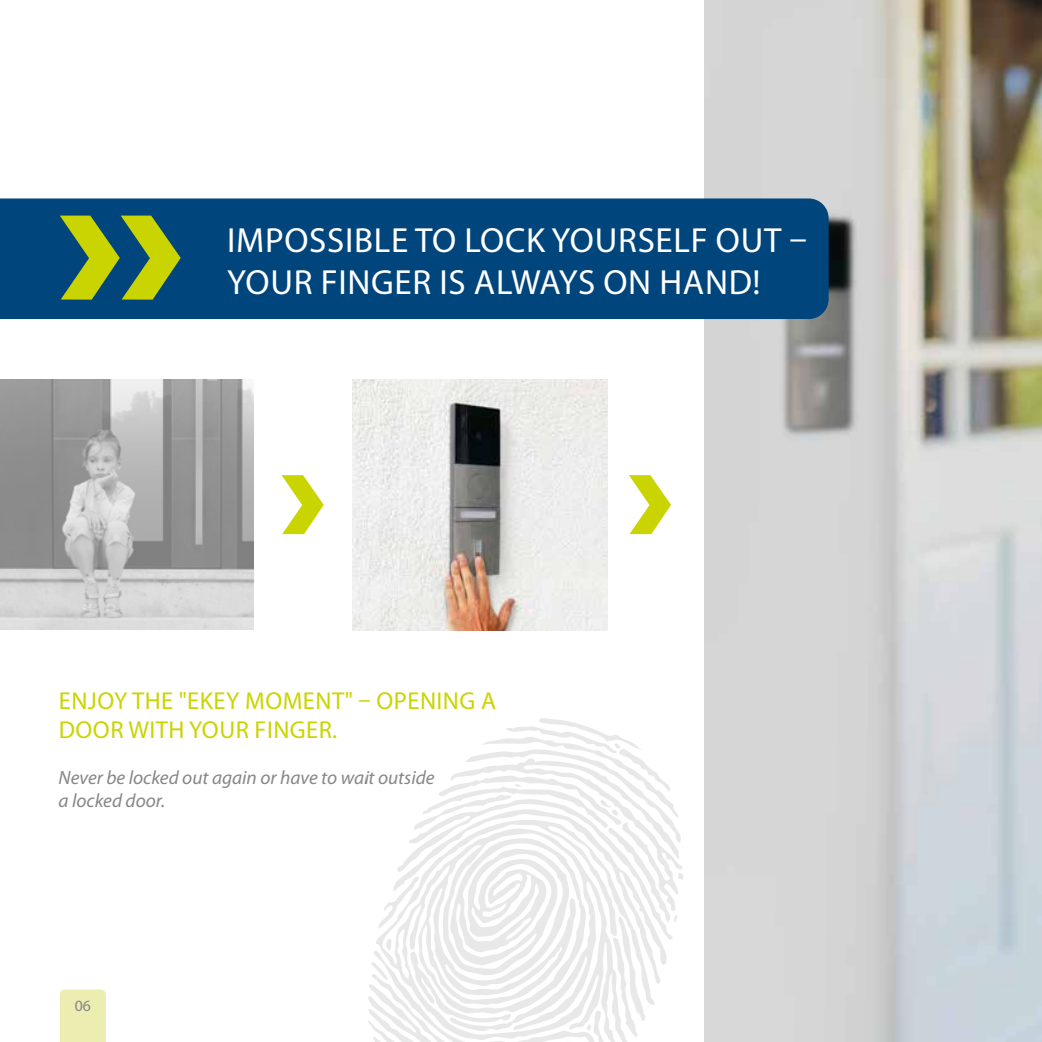
<style>
.page{position:relative;width:1042px;height:1042px;background:#fff}
.page>*{position:absolute;margin:0;border:0;box-sizing:border-box;transform-origin:0 0}
.t1{font:35px/42px "Myriad Pro";letter-spacing:.02em;color:#fff}
.t2{font:24.5px/29.4px "Myriad Pro";letter-spacing:.02em;color:#cad400}
.t3{font:italic 19.25px/23.1px "Myriad Pro";color:#878787}
.t4{font:15.75px "Myriad Pro";color:#878787}
</style>
<div class="page">
<img style="left:704px;top:0;width:338px;height:1042px">
<div style="left:0;top:198px;width:828px;height:121px;background:#00457c"></div>
<svg style="left:60px;top:216px;width:121px;height:84px;background:#668d3d"></svg>
<svg style="left:368px;top:718px;width:315px;height:324px"></svg>
<svg style="left:282px;top:475px;width:42px;height:59px"></svg>
<svg style="left:629px;top:475px;width:42px;height:59px"></svg>
<img style="left:0;top:380px;width:253px;height:249px">
<img style="left:352px;top:379px;width:255px;height:251px">
<div style="left:60px;top:989px;width:46px;height:53px;background:#ebedb1"></div>
<p class="t1" style="left:227px;top:219px;width:581px">IMPOSSIBLE TO LOCK YOURSELF OUT –<br>YOUR FINGER IS ALWAYS ON HAND!</p>
<p class="t2" style="left:59px;top:685px;width:439px">ENJOY THE "EKEY MOMENT" – OPENING A<br>DOOR WITH YOUR FINGER.</p>
<p class="t3" style="left:59px;top:766px;width:378px">Never be locked out again or have to wait outside a locked door.</p>
<p class="t4" style="left:75px;top:996px;width:18px">06</p>
</div>
